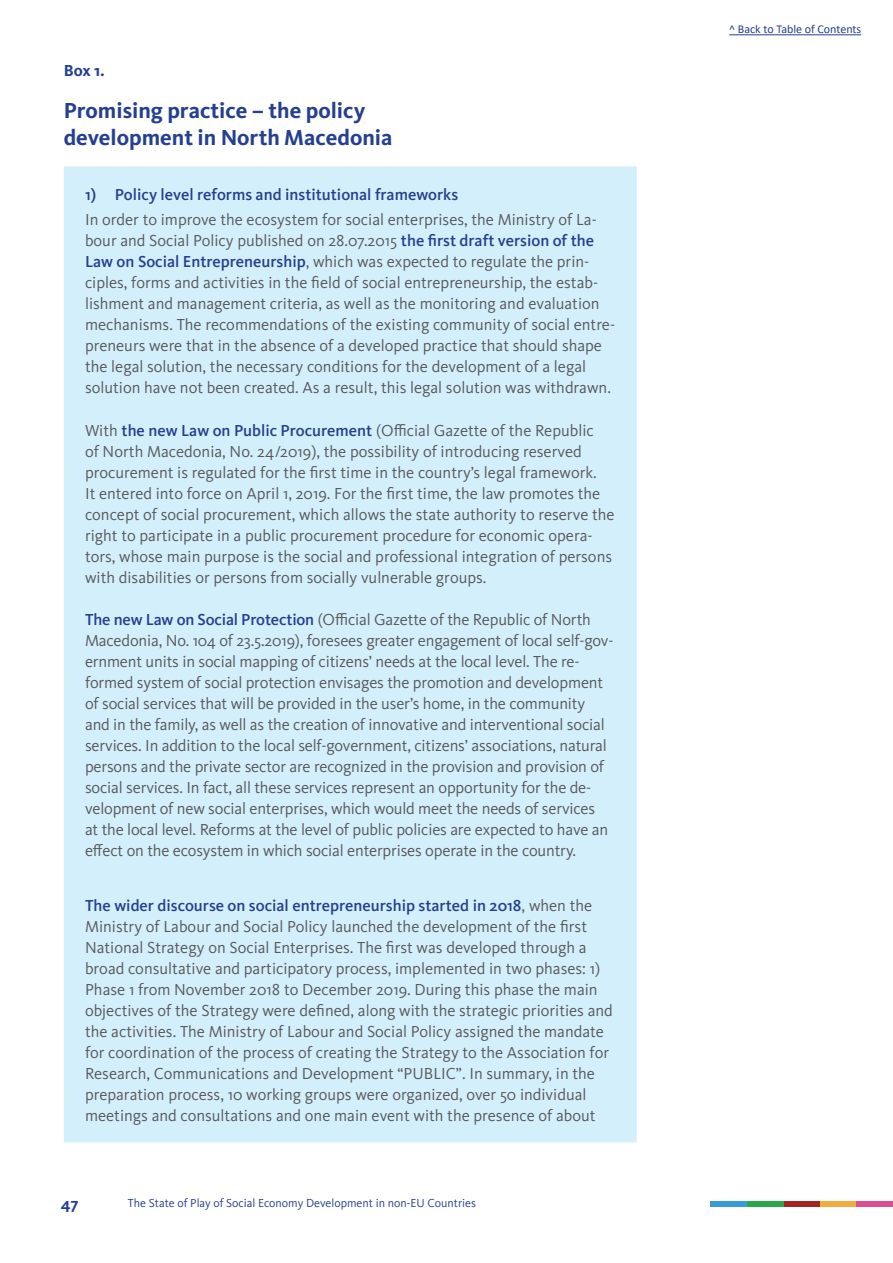
<style>
.page{position:relative;width:893px;height:1263px;background:#fff}
.page>*{position:absolute;margin:0;border:0;box-sizing:border-box;transform-origin:0 0}
.t1{font:700 22.5px/27px "Kievit Pro";color:#25408f}
.t2{font:16.5px/21px "Kievit Pro";color:#58595b}
.t3{font:500 16.5px "Kievit Pro";color:#25408f}
.t4{font:700 16.5px "Kievit Pro";color:#25408f}
.t5{font:12px "Kievit Pro";color:#25408f}
.t6{font:12px "Calibri";color:#25408f}
.s1{font-weight:500;color:#25408f}
</style>
<div class="page">
<div style="left:710px;top:1202px;width:37px;height:5px;background:#399bd6"></div>
<div style="left:747px;top:1202px;width:37px;height:5px;background:#2aa84a"></div>
<div style="left:784px;top:1202px;width:37px;height:5px;background:#a32521"></div>
<div style="left:820px;top:1202px;width:37px;height:5px;background:#f2ab3e"></div>
<div style="left:856px;top:1202px;width:37px;height:5px;background:#db5094"></div>
<hr style="left:729px;top:34px;width:132px;height:1px;background:#25408f">
<div style="left:64px;top:166px;width:573px;height:976px;background:#d4effc"></div>
<p class="t4" style="left:64px;top:61px;width:43px">Box 1.</p>
<h1 class="t1" style="left:64px;top:97px;width:330px">Promising practice – the policy development in North Macedonia</h1>
<p class="t3" style="left:85px;top:185px;width:375px">1) Policy level reforms and institutional frameworks</p>
<p class="t2" style="left:85px;top:209px;width:532px">In order to improve the ecosystem for social enterprises, the Ministry of La&shy;bour and Social Policy published on 28.07.2015 <span class="s1">the first draft version of the Law on Social Entrepreneurship</span>, which was expected to regulate the prin&shy;ciples, forms and activities in the field of social entrepreneurship, the estab&shy;lishment and management criteria, as well as the monitoring and evaluation mechanisms. The recommendations of the existing community of social entre&shy;preneurs were that in the absence of a developed practice that should shape the legal solution, the necessary conditions for the development of a legal solution have not been created. As a result, this legal solution was withdrawn.</p>
<p class="t2" style="left:85px;top:420px;width:531px">With <span class="s1">the new Law on Public Procurement</span> (Official Gazette of the Republic<br>of North Macedonia, No. 24/2019), the possibility of introducing reserved procurement is regulated for the first time in the country’s legal framework.<br>It entered into force on April 1, 2019. For the first time, the law promotes the concept of social procurement, which allows the state authority to reserve the right to participate in a public procurement procedure for economic opera&shy;tors, whose main purpose is the social and professional integration of persons with disabilities or persons from socially vulnerable groups.</p>
<p class="t2" style="left:85px;top:609px;width:530px"><span class="s1">The new Law on Social Protection</span> (Official Gazette of the Republic of North Macedonia, No. 104 of 23.5.2019), foresees greater engagement of local self-gov&shy;ernment units in social mapping of citizens’ needs at the local level. The re&shy;formed system of social protection envisages the promotion and development of social services that will be provided in the user’s home, in the community and in the family, as well as the creation of innovative and interventional social services. In addition to the local self-government, citizens’ associations, natural persons and the private sector are recognized in the provision and provision of social services. In fact, all these services represent an opportunity for the de&shy;velopment of new social enterprises, which would meet the needs of services<br>at the local level. Reforms at the level of public policies are expected to have an effect on the ecosystem in which social enterprises operate in the country.</p>
<p class="t2" style="left:85px;top:895px;width:529px"><span class="s1">The wider discourse on social entrepreneurship started in 2018</span>, when the Ministry of Labour and Social Policy launched the development of the first National Strategy on Social Enterprises. The first was developed through a broad consultative and participatory process, implemented in two phases: 1)<br>Phase 1 from November 2018 to December 2019. During this phase the main objectives of the Strategy were defined, along with the strategic priorities and the activities. The Ministry of Labour and Social Policy assigned the mandate for coordination of the process of creating the Strategy to the Association for Research, Communications and Development “PUBLIC”. In summary, in the preparation process, 10 working groups were organized, over 50 individual meetings and consultations and one main event with the presence of about</p>
<p class="t4" style="left:61px;top:1194px;width:19px">47</p>
<p class="t5" style="left:128px;top:1196px;width:349px">The State of Play of Social Economy Development in non-EU Countries</p>
<p class="t6" style="left:729px;top:21px;width:133px">^ Back to Table of Contents</p>
</div>
